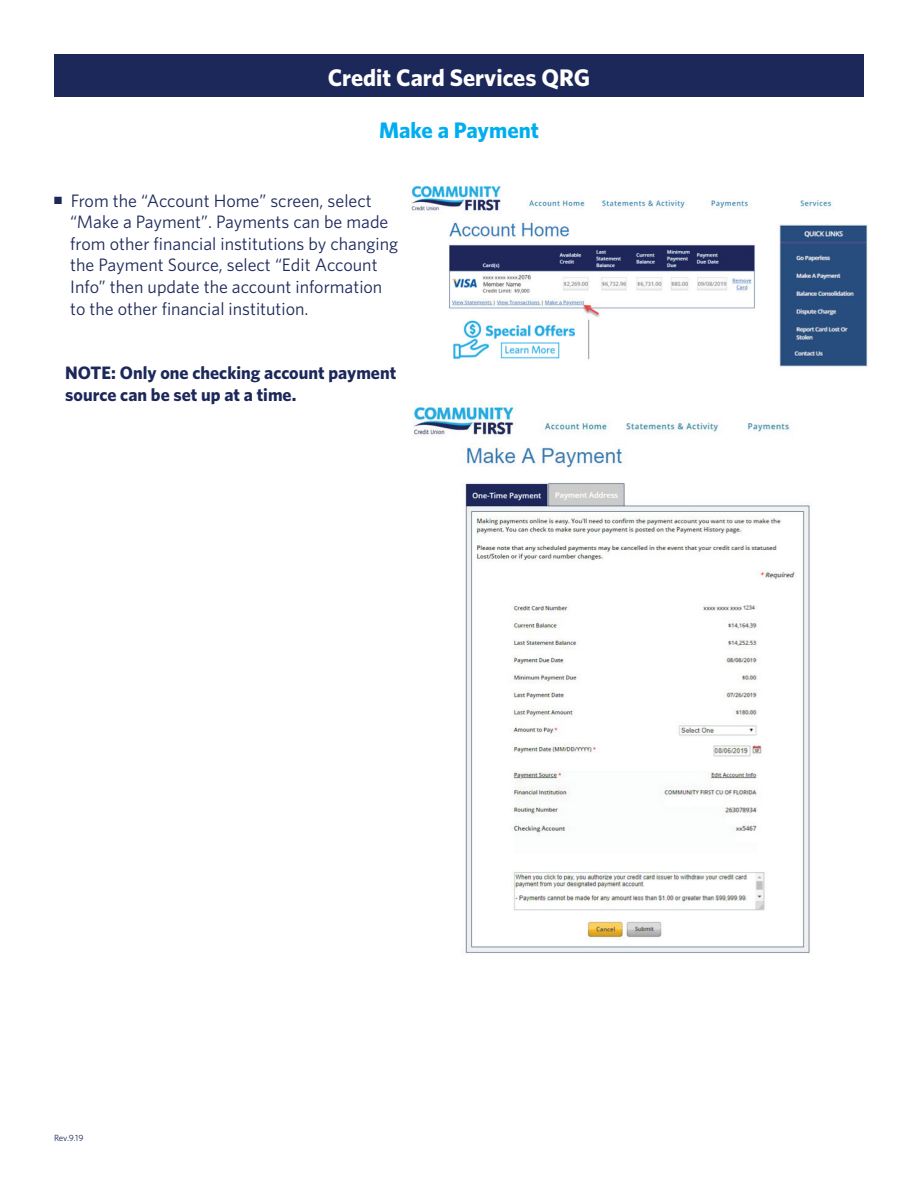
<style>
.page{position:relative;width:918px;height:1188px;background:#fff}
.page>*{position:absolute;margin:0;border:0;box-sizing:border-box;transform-origin:0 0}
.t1{font:700 24px "Whitney";color:#fff}
.t2{font:700 22.5px "Whitney";color:#00aeef}
.t3{font:18px/21.6px "Whitney";color:#1c285a}
.t4{font:700 18px/21.6px "Whitney";color:#1c285a}
.t5{font:9px "Whitney";color:#1c285a}
</style>
<div class="page">
<div style="left:54px;top:54px;width:810px;height:42px;background:#1c285a"></div>
<img style="left:411px;top:186px;width:457px;height:181px">
<img style="left:413px;top:407px;width:397px;height:547px">
<h1 class="t1" style="left:328px;top:62px;width:264px">Credit Card Services QRG</h1>
<p class="t2" style="left:379px;top:115px;width:161px">Make a Payment</p>
<p class="t3" style="left:70px;top:189px;width:329px;text-indent:-16px">■ From the “Account Home” screen, select “Make a Payment”. Payments can be made from other financial institutions by changing the Payment Source, select “Edit Account Info” then update the account information to the other financial institution.</p>
<p class="t4" style="left:65px;top:362px;width:332px">NOTE: Only one checking account payment source can be set up at a time.</p>
<p class="t5" style="left:54px;top:1132px;width:31px">Rev.9.19</p>
</div>
